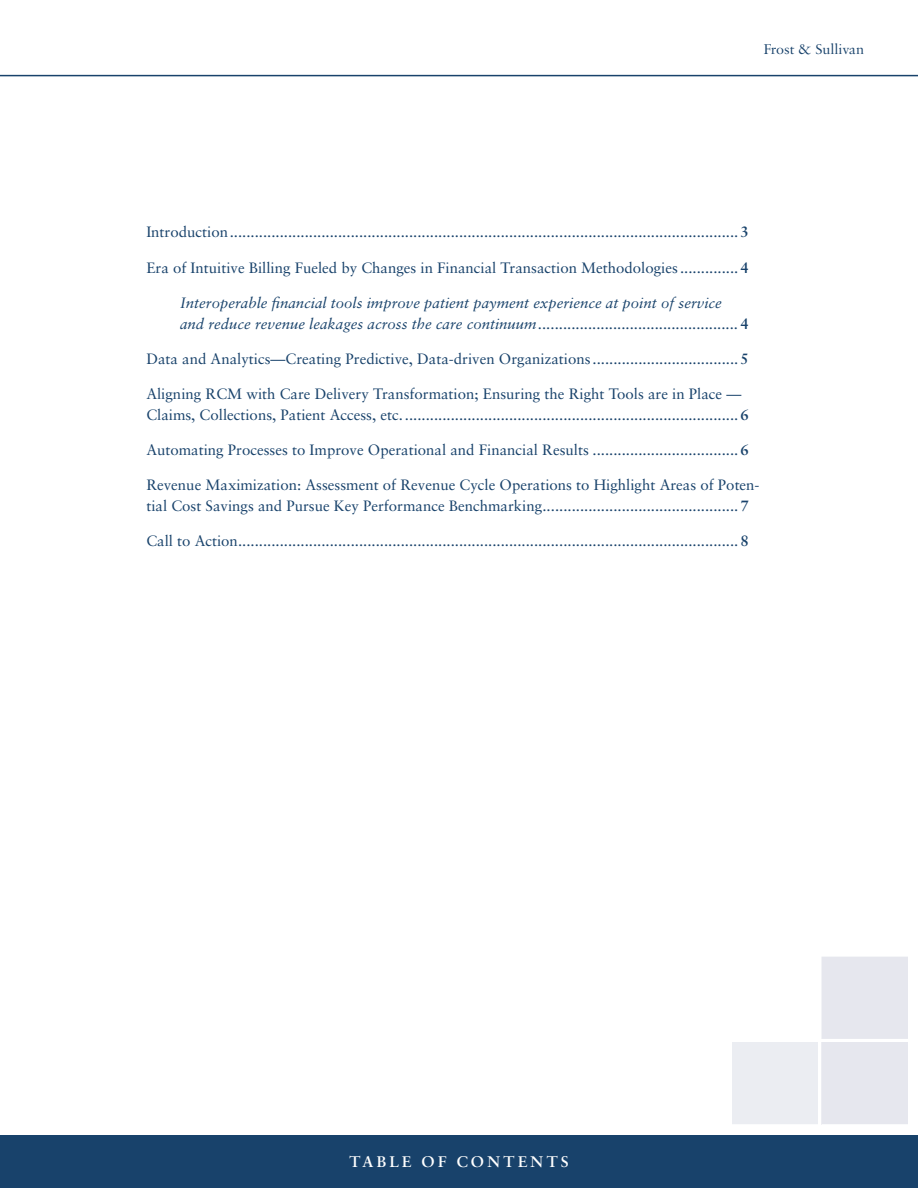
<style>
.page{position:relative;width:918px;height:1188px;background:#fff}
.page>*{position:absolute;margin:0;border:0;box-sizing:border-box;transform-origin:0 0}
.t1{font:600 16.5px "Sabon MT Pro";letter-spacing:.18em;color:#fff}
.t2{font:15px/21px "Sabon";color:#18426b}
.t3{font:italic 15px/21px "Sabon";color:#18426b}
.t4{font:15px "Sabon MT Pro";color:#18426b}
.s1{font-weight:700}
.s2{font-weight:700;font-style:normal}
</style>
<div class="page">
<div style="left:0;top:1135px;width:918px;height:53px;background:#18426b"></div>
<svg style="left:732px;top:957px;width:176px;height:168px"></svg>
<hr style="left:0;top:75px;width:918px;height:1px;background:#18426b">
<p class="t4" style="left:764px;top:40px;width:102px">Frost &amp; Sullivan</p>
<p class="t2" style="left:146px;top:222px;width:604px">Introduction..........................................................................................................................<span class="s1">3</span></p>
<p class="t2" style="left:146px;top:257px;width:604px">Era of Intuitive Billing Fueled by Changes in Financial Transaction Methodologies..............<span class="s1">4</span></p>
<p class="t3" style="left:180px;top:292px;width:570px">Interoperable financial tools improve patient payment experience at point of service and reduce revenue leakages across the care continuum................................................<span class="s2">4</span></p>
<p class="t2" style="left:146px;top:348px;width:604px">Data and Analytics—Creating Predictive, Data-driven Organizations...................................<span class="s1">5</span></p>
<p class="t2" style="left:146px;top:383px;width:604px">Aligning RCM with Care Delivery Transformation; Ensuring the Right Tools are in Place —<br>Claims, Collections, Patient Access, etc.................................................................................<span class="s1">6</span></p>
<p class="t2" style="left:146px;top:439px;width:604px">Automating Processes to Improve Operational and Financial Results ...................................<span class="s1">6</span></p>
<p class="t2" style="left:146px;top:474px;width:615px">Revenue Maximization: Assessment of Revenue Cycle Operations to Highlight Areas of Poten&shy;tial Cost Savings and Pursue Key Performance Benchmarking...............................................<span class="s1">7</span></p>
<p class="t2" style="left:146px;top:530px;width:604px">Call to Action........................................................................................................................<span class="s1">8</span></p>
<p class="t1" style="left:349px;top:1152px;width:221px">TABLE OF CONTENTS</p>
</div>
